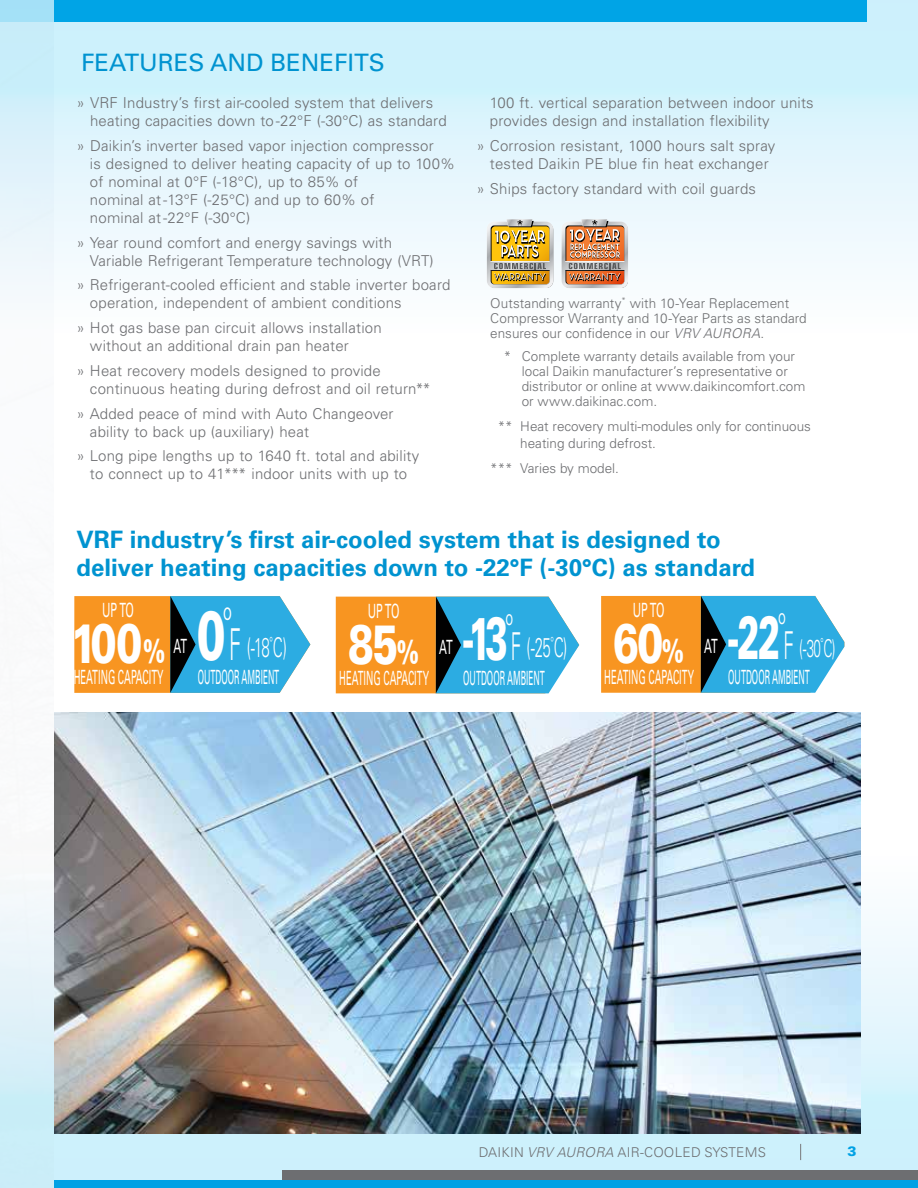
<style>
.page{position:relative;width:918px;height:1188px;background:#fff}
.page>*{position:absolute;margin:0;border:0;box-sizing:border-box;transform-origin:0 0}
.t1{font:900 69px "Univers LT Std";color:#fff;scale:.62 1}
.t2{font:900 60.3px "Univers LT Std";color:#fff;scale:.55 1}
.t3{font:900 55.5px "Univers LT Std";letter-spacing:-.05em;color:#fff;scale:.7 1}
.t4{font:300 27.15px "Univers LT Std";color:#fff;scale:.55 1}
.t5{font:300 24.6px "Univers LT Std";color:#fff;scale:.55 1}
.t6{font:700 24px/28.8px "Univers LT Pro 65";color:#0093d0}
.t7{font:24px "Univers LT Pro 55 Roman";color:#0093d0}
.t8{font:19.65px "Univers LT Std";color:#fff;scale:.48 1}
.t9{font:19.65px "Univers LT Std";color:#fff;scale:.42 1}
.t10{font:19.65px "Univers LT Std";color:#fff;scale:.55 1}
.t11{font:300 15px/18px "Univers LT Pro 45";letter-spacing:.01em;color:#6d6e71}
.t12{font:300 13.5px/15px "Univers LT Pro 45";color:#6d6e71}
.t13{font:300 13.5px "Univers LT Pro 45";letter-spacing:.02em;color:#6d6e71}
.t14{font:900 13.5px "Univers LT Pro 75";color:#00a1e4}
.s1{font-style:italic}
.s2{font-size:32.4px}
.s3{font-size:43.95px}
.s4{font-size:38.4px}
</style>
<div class="page">
<svg style="left:74px;top:596px;width:236px;height:97px;background:#8a9e89"></svg>
<svg style="left:336px;top:597px;width:243px;height:96px;background:#8a9e88"></svg>
<svg style="left:601px;top:596px;width:243px;height:97px;background:#899e88"></svg>
<div style="left:0;top:854px;width:918px;height:334px;background:linear-gradient(to bottom,#fcfbfd,#c3ebf7)"></div>
<svg style="left:1px;top:0;width:917px;height:296px"></svg>
<svg style="left:0;top:0;width:1px;height:296px"></svg>
<svg style="left:800px;top:1144px;width:1px;height:16px"></svg>
<div style="left:283px;top:1171px;width:635px;height:9px;background:#6d6e71"></div>
<div style="left:54px;top:1180px;width:864px;height:8px;background:#00a1e4"></div>
<img style="left:54px;top:713px;width:806px;height:421px">
<svg style="left:487px;top:219px;width:66px;height:69px;background:#c5ac66"></svg>
<img style="left:561px;top:219px;width:67px;height:69px">
<h3 class="t7" style="left:81px;top:46px;width:305px">FEATURES AND BENEFITS</h3>
<p class="t11" style="left:90px;top:93px;width:358px;text-indent:-14px">» VRF Industry’s first air-cooled system that delivers heating capacities down to -22°F (-30°C) as standard</p>
<p class="t11" style="left:90px;top:136px;width:367px;text-indent:-13px">» Daikin’s inverter based vapor injection compressor<br>is designed to deliver heating capacity of up to 100% of nominal at 0°F (-18°C), up to 85% of<br>nominal at -13°F (-25°C) and up to 60% of<br>nominal at -22°F (-30°C)</p>
<p class="t11" style="left:90px;top:233px;width:345px;text-indent:-14px">» Year round comfort and energy savings with<br>Variable Refrigerant Temperature technology (VRT)</p>
<p class="t11" style="left:90px;top:276px;width:362px;text-indent:-14px">» Refrigerant-cooled efficient and stable inverter board operation, independent of ambient conditions</p>
<p class="t11" style="left:90px;top:318px;width:293px;text-indent:-14px">» Hot gas base pan circuit allows installation without an additional drain pan heater</p>
<p class="t11" style="left:90px;top:361px;width:342px;text-indent:-14px">» Heat recovery models designed to provide continuous heating during defrost and oil return**</p>
<p class="t11" style="left:90px;top:404px;width:305px;text-indent:-14px">» Added peace of mind with Auto Changeover ability to back up (auxiliary) heat</p>
<p class="t11" style="left:76px;top:447px;width:344px;text-align:center">» Long pipe lengths up to 1640 ft. total and ability to connect up to 41*** indoor units with up to</p>
<p class="t11" style="left:490px;top:93px;width:325px">100 ft. vertical separation between indoor units provides design and installation flexibility</p>
<p class="t11" style="left:476px;top:136px;width:300px;text-align:center">» Corrosion resistant, 1000 hours salt spray tested Daikin PE blue fin heat exchanger</p>
<p class="t11" style="left:476px;top:179px;width:281px">» Ships factory standard with coil guards</p>
<p class="t12" style="left:490px;top:295px;width:318px">Outstanding warranty<sup>*</sup> with 10-Year Replacement<br>Compressor Warranty and 10-Year Parts as standard ensures our confidence in our <span class="s1">VRV AURORA</span>.</p>
<p class="t12" style="left:522px;top:348px;width:285px;text-indent:-18px">* Complete warranty details available from your local Daikin manufacturer’s representative or distributor or online at www.daikincomfort.com or www.daikinac.com.</p>
<p class="t12" style="left:520px;top:418px;width:292px;line-height:16.5px;text-indent:-22px">** Heat recovery multi-modules only for continuous heating during defrost.</p>
<p class="t12" style="left:490px;top:461px;width:130px">*** Varies by model.</p>
<h3 class="t6" style="left:76px;top:523px;width:680px">VRF industry’s first air-cooled system that is designed to deliver heating capacities down to -22°F (-30°C) as standard</h3>
<h1 class="t1" style="left:197px;top:592px;width:57px">0<sup>º</sup></h1>
<h3 class="t10" style="left:633px;top:598px;width:59px">UP TO</h3>
<h3 class="t10" style="left:102px;top:598px;width:59px">UP TO</h3>
<h3 class="t10" style="left:368px;top:599px;width:59px">UP TO</h3>
<h2 class="t2" style="left:728px;top:600px;width:106px">-22<sup>º</sup></h2>
<h2 class="t2" style="left:463px;top:601px;width:93px">-13<sup>º</sup></h2>
<h3 class="t3" style="left:613px;top:608px;width:102px">60<span class="s2">%</span></h3>
<h3 class="t8" style="left:604px;top:666px;width:188px">HEATING CAPACITY</h3>
<h3 class="t3" style="left:71px;top:608px;width:136px">100<span class="s2">%</span></h3>
<h3 class="t8" style="left:74px;top:666px;width:188px">HEATING CAPACITY</h3>
<h3 class="t3" style="left:348px;top:609px;width:102px">85<span class="s2">%</span></h3>
<h3 class="t8" style="left:339px;top:666px;width:188px">HEATING CAPACITY</h3>
<h3 class="t4" style="left:229px;top:631px;width:107px"><span class="s3">F</span> (-18<sup>°</sup>C)</h3>
<h3 class="t9" style="left:198px;top:666px;width:196px">OUTDOOR AMBIENT</h3>
<h3 class="t5" style="left:784px;top:633px;width:96px"><span class="s4">F</span> (-30<sup>°</sup>C)</h3>
<h3 class="t9" style="left:728px;top:666px;width:196px">OUTDOOR AMBIENT</h3>
<h3 class="t4" style="left:511px;top:631px;width:104px"><span class="s4">F</span> (-25<sup>°</sup>C)</h3>
<h3 class="t9" style="left:463px;top:666px;width:196px">OUTDOOR AMBIENT</h3>
<h3 class="t10" style="left:704px;top:634px;width:26px">AT</h3>
<h3 class="t10" style="left:174px;top:634px;width:26px">AT</h3>
<h3 class="t10" style="left:439px;top:635px;width:26px">AT</h3>
<p class="t13" style="left:479px;top:1143px;width:289px">DAIKIN <span class="s1">VRV AURORA</span> AIR-COOLED SYSTEMS</p>
<p class="t14" style="left:847px;top:1142px;width:11px">3</p>
</div>
